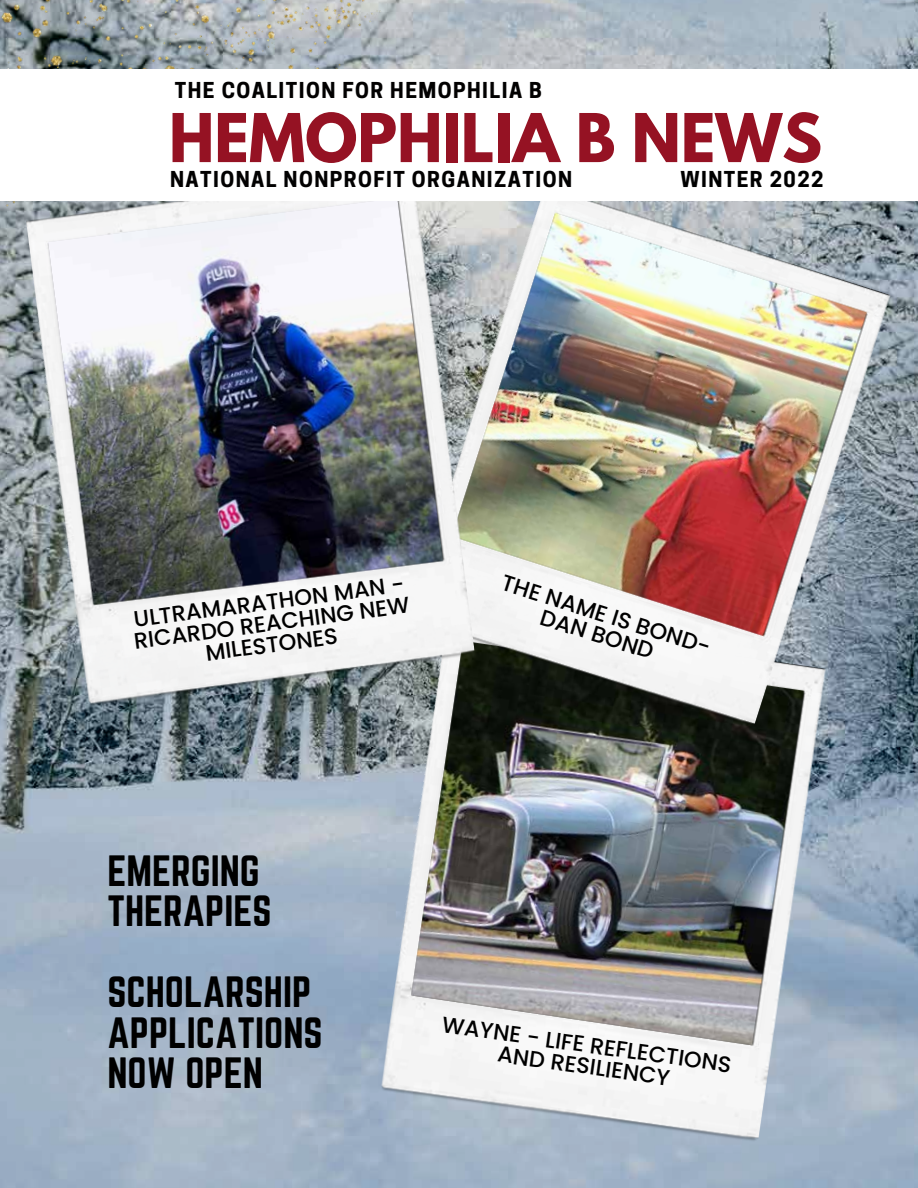
<style>
.page{position:relative;width:918px;height:1188px;background:#fff}
.page>*{position:absolute;margin:0;border:0;box-sizing:border-box;transform-origin:0 0}
.t1{font:700 59.55px "League Spartan";color:#951223}
.t2{font:38.25px/40.5px "Norwester";color:#000}
.t3{font:500 22.5px/21.3px "Poppins";color:#000;text-align:center}
.t4{font:500 22.35px/21.3px "Poppins";color:#000;text-align:center}
.t5{font:700 20.55px "Cooper Hewitt";letter-spacing:.07em;color:#020101}
.t6{font:700 20.55px "Cooper Hewitt";letter-spacing:.07em;color:#000}
</style>
<div class="page">
<img style="left:0;top:0;width:918px;height:1188px">
<img style="left:378px;top:709px;width:450px;height:438px">
<img style="left:406px;top:201px;width:486px;height:531px">
<img style="left:26px;top:201px;width:450px;height:508px">
<img style="left:0;top:0;width:408px;height:237px">
<div style="left:0;top:69px;width:918px;height:132px;background:#fff"></div>
<p class="t5" style="left:175px;top:79px;width:369px">THE COALITION FOR HEMOPHILIA B</p>
<h1 class="t1" style="left:169px;top:91px;width:655px">HEMOPHILIA B NEWS</h1>
<p class="t6" style="left:680px;top:167px;width:145px">WINTER 2022</p>
<p class="t5" style="left:170px;top:167px;width:404px">NATIONAL NONPROFIT ORGANIZATION</p>
<p class="t3" style="left:130px;top:608px;width:279px;rotate:-7deg">ULTRAMARATHON MAN -<br>RICARDO REACHING NEW<br>MILESTONES</p>
<p class="t3" style="left:506px;top:571px;width:220px;rotate:18deg">THE NAME IS BOND-<br>DAN BOND</p>
<h2 class="t2" style="left:107px;top:852px;width:166px">EMERGING<br>THERAPIES</h2>
<h2 class="t2" style="left:107px;top:973px;width:217px">SCHOLARSHIP<br>APPLICATIONS<br>NOW OPEN</h2>
<p class="t4" style="left:444px;top:1014px;width:293px;rotate:8deg">WAYNE - LIFE REFLECTIONS<br>AND RESILIENCY</p>
</div>
